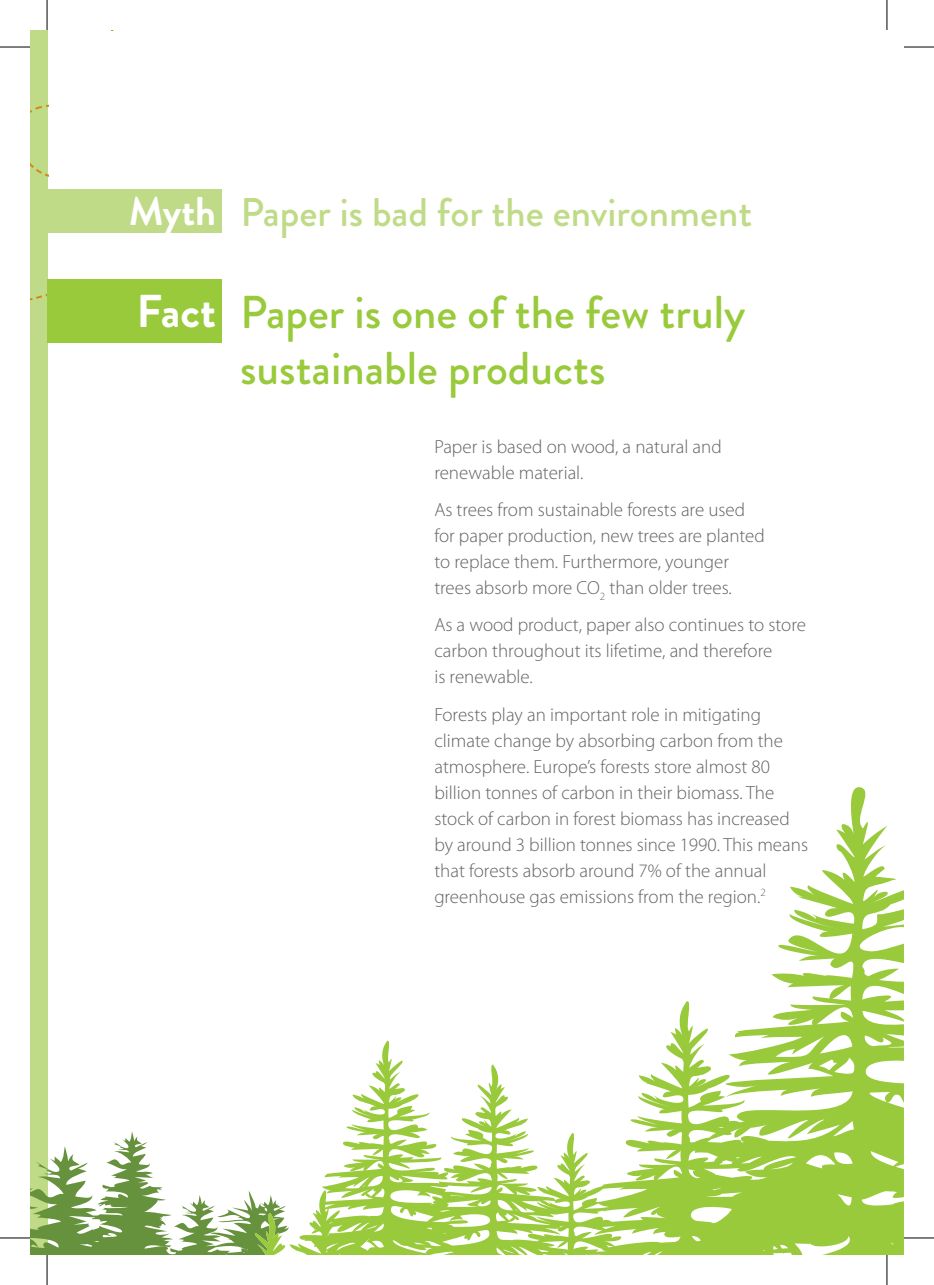
<style>
.page{position:relative;width:934px;height:1285px;background:#fff}
.page>*{position:absolute;margin:0;border:0;box-sizing:border-box;transform-origin:0 0}
.t1{font:500 46px/55.2px "Brandon Grotesque";color:#99ca3b}
.t2{font:700 46px "Brandon Grotesque";color:#fff}
.t3{font:500 40px "Brandon Grotesque";color:#c0db88}
.t4{font:700 40px "Brandon Grotesque";color:#fff}
.t5{font:300 19px/26px "Myriad Pro";color:#636366}
</style>
<div class="page">
<div style="left:30px;top:30px;width:17px;height:1225px;background:#c0db88"></div>
<svg style="left:30px;top:30px;width:84px;height:546px"></svg>
<div style="left:50px;top:31px;width:155px;height:407px;background:#fff"></div>
<div style="left:47px;top:189px;width:175px;height:44px;background:#c0db88"></div>
<div style="left:47px;top:279px;width:175px;height:64px;background:#99ca3b"></div>
<svg style="left:30px;top:1082px;width:221px;height:173px"></svg>
<svg style="left:251px;top:787px;width:652px;height:468px"></svg>
<hr style="left:0;top:47px;width:30px;height:1px;background:#000">
<hr style="left:903px;top:47px;width:30px;height:1px;background:#000">
<hr style="left:0;top:1237px;width:30px;height:1px;background:#000">
<hr style="left:903px;top:1237px;width:30px;height:1px;background:#000">
<hr style="left:47px;top:0;width:1px;height:30px;background:#000">
<hr style="left:47px;top:1255px;width:1px;height:30px;background:#000">
<hr style="left:886px;top:0;width:1px;height:30px;background:#000">
<hr style="left:886px;top:1255px;width:1px;height:30px;background:#000">
<h2 class="t4" style="left:129px;top:183px;width:89px">Myth</h2>
<h1 class="t2" style="left:137px;top:279px;width:81px">Fact</h1>
<h2 class="t3" style="left:240px;top:184px;width:513px">Paper is bad for the environment</h2>
<h1 class="t1" style="left:240px;top:286px;width:506px">Paper is one of the few truly sustainable products</h1>
<p class="t5" style="left:434px;top:433px;width:289px">Paper is based on wood, a natural and renewable material.</p>
<p class="t5" style="left:434px;top:497px;width:332px">As trees from sustainable forests are used for paper production, new trees are planted to replace them. Furthermore, younger trees absorb more CO<sub>2</sub> than older trees.</p>
<p class="t5" style="left:434px;top:612px;width:373px">As a wood product, paper also continues to store carbon throughout its lifetime, and therefore<br>is renewable.</p>
<p class="t5" style="left:434px;top:701px;width:375px">Forests play an important role in mitigating climate change by absorbing carbon from the atmosphere. Europe’s forests store almost 80 billion tonnes of carbon in their biomass. The stock of carbon in forest biomass has increased by around 3 billion tonnes since 1990. This means that forests absorb around 7% of the annual greenhouse gas emissions from the region.<sup>2</sup></p>
</div>
